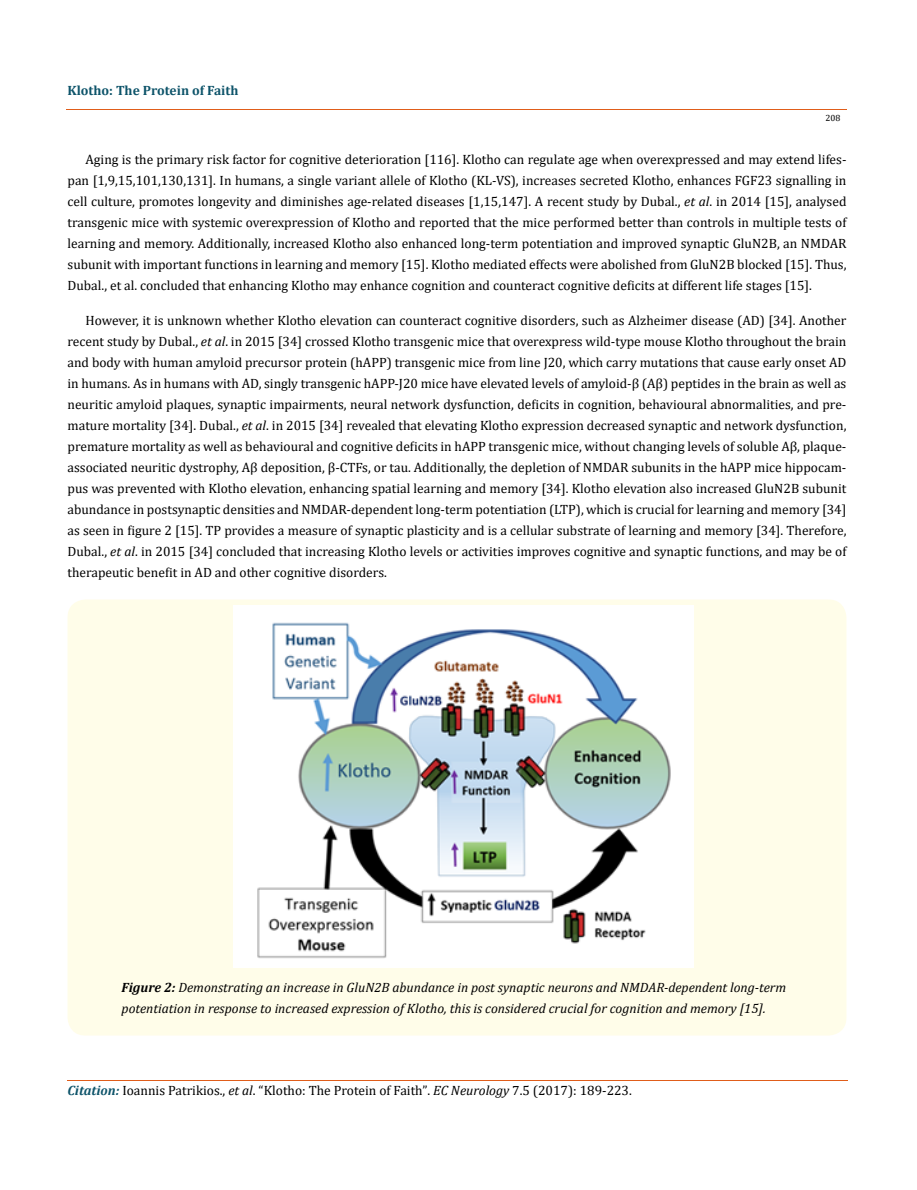
<style>
.page{position:relative;width:917px;height:1190px;background:#fff}
.page>*{position:absolute;margin:0;border:0;box-sizing:border-box;transform-origin:0 0}
.t1{font:13.5px/21px "Cambria";color:#000;text-align:justify}
.t2{font:italic 13.5px/21px "Cambria";color:#000}
.t3{font:700 13.5px "Cambria";color:#0e546a}
.t4{font:9px "Cambria";color:#000}
.s1{font-style:italic}
.s2{font-weight:700}
.s3{font-weight:700;font-style:italic;color:#0e546a}
.s4{font-size:13.35px}
</style>
<div class="page">
<hr style="left:66px;top:109px;width:780px;height:1px;background:#e05d1a">
<hr style="left:68px;top:1080px;width:780px;height:1px;background:#e05d1a">
<div style="left:68px;top:599px;width:778px;height:436px;background:#fffde9;border-radius:18px"></div>
<img style="left:233px;top:605px;width:460px;height:362px">
<p class="t3" style="left:67px;top:81px;width:172px">Klotho: The Protein of Faith</p>
<p class="t4" style="left:825px;top:112px;width:16px">208</p>
<p class="t1" style="left:67px;top:149px;width:780px;text-indent:18px">Aging is the primary risk factor for cognitive deterioration [116]. Klotho can regulate age when overexpressed and may extend lifes&shy;pan [1,9,15,101,130,131]. In humans, a single variant allele of Klotho (KL-VS), increases secreted Klotho, enhances FGF23 signalling in cell culture, promotes longevity and diminishes age-related diseases [1,15,147]. A recent study by Dubal., <span class="s1">et al</span>. in 2014 [15], analysed transgenic mice with systemic overexpression of Klotho and reported that the mice performed better than controls in multiple tests of learning and memory. Additionally, increased Klotho also enhanced long-term potentiation and improved synaptic GluN2B, an NMDAR subunit with important functions in learning and memory [15]. Klotho mediated effects were abolished from GluN2B blocked [15]. Thus, Dubal., et al. concluded that enhancing Klotho may enhance cognition and counteract cognitive deficits at different life stages [15].</p>
<p class="t1" style="left:67px;top:309px;width:780px;text-indent:18px">However, it is unknown whether Klotho elevation can counteract cognitive disorders, such as Alzheimer disease (AD) [34]. Another recent study by Dubal., <span class="s1">et al</span>. in 2015 [34] crossed Klotho transgenic mice that overexpress wild-type mouse Klotho throughout the brain and body with human amyloid precursor protein (hAPP) transgenic mice from line J20, which carry mutations that cause early onset AD in humans. As in humans with AD, singly transgenic hAPP-J20 mice have elevated levels of amyloid-β (Aβ) peptides in the brain as well as neuritic amyloid plaques, synaptic impairments, neural network dysfunction, deficits in cognition, behavioural abnormalities, and pre&shy;mature mortality [34]. Dubal., <span class="s1">et al</span>. in 2015 [34] revealed that elevating Klotho expression decreased synaptic and network dysfunction, premature mortality as well as behavioural and cognitive deficits in hAPP transgenic mice, without changing levels of soluble Aβ, plaque&shy;associated neuritic dystrophy, Aβ deposition, β-CTFs, or tau. Additionally, the depletion of NMDAR subunits in the hAPP mice hippocam&shy;pus was prevented with Klotho elevation, enhancing spatial learning and memory [34]. Klotho elevation also increased GluN2B subunit abundance in postsynaptic densities and NMDAR-dependent long-term potentiation (LTP), which is crucial for learning and memory [34] as seen in figure 2 [15]. TP provides a measure of synaptic plasticity and is a cellular substrate of learning and memory [34]. Therefore, Dubal., <span class="s1">et al</span>. in 2015 [34] concluded that increasing Klotho levels or activities improves cognitive and synaptic functions, and may be of therapeutic benefit in AD and other cognitive disorders.</p>
<p class="t2" style="left:122px;top:976px;width:666px"><span class="s2">Figure 2:</span> Demonstrating an increase in GluN2B abundance in post synaptic neurons and NMDAR-dependent long-term potentiation in response to increased expression of Klotho, this is considered crucial for cognition and memory [15].</p>
<p class="t1" style="left:68px;top:1079px;width:566px"><span class="s3">Citation:</span> Ioannis Patrikios., <span class="s1">et al</span>. “Klotho: The Protein of Faith”<span class="s4">.</span> <span class="s1">EC Neurology</span> <span class="s4">7</span>.5 (2017): 189-223.</p>
</div>
